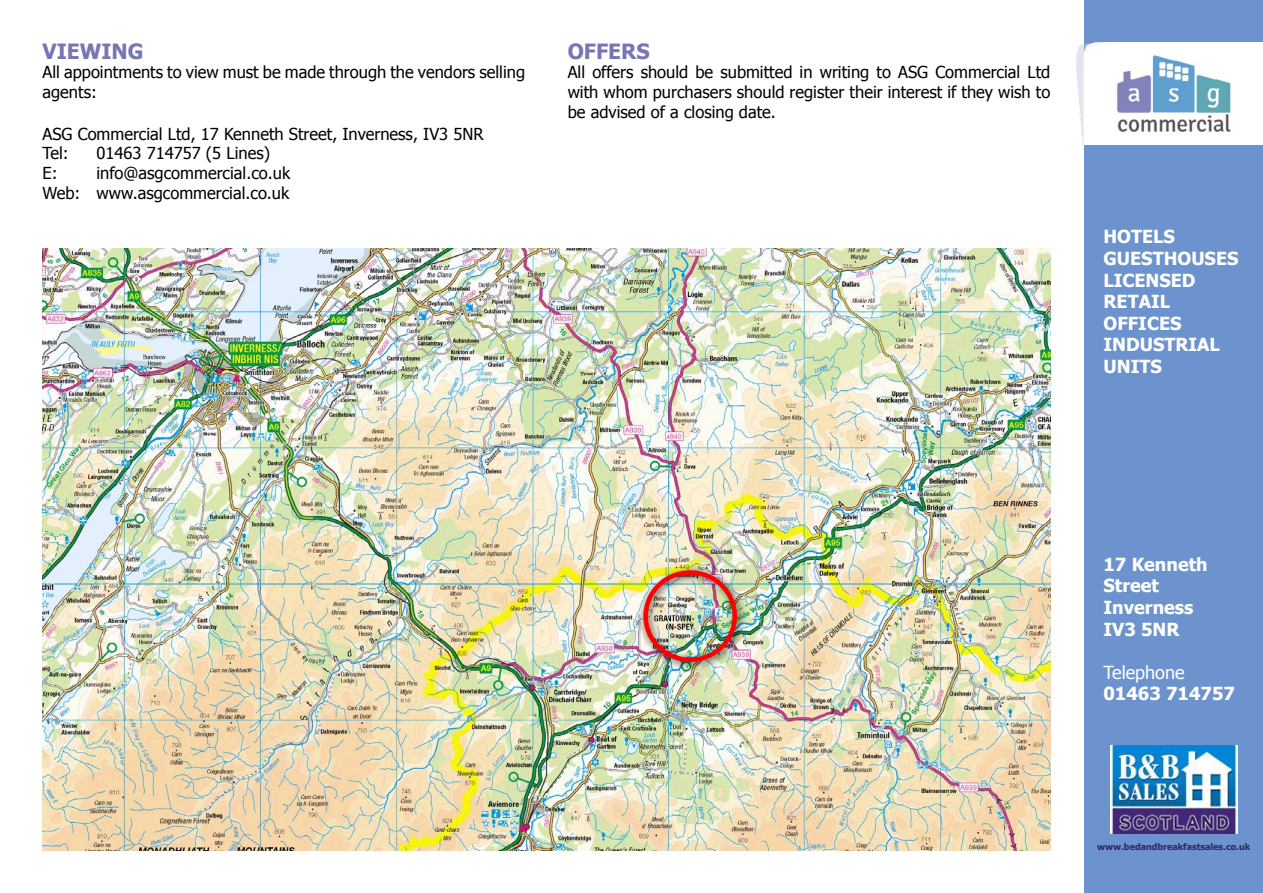
<style>
.page{position:relative;width:1263px;height:893px;background:#fff}
.page>*{position:absolute;margin:0;border:0;box-sizing:border-box;transform-origin:0 0}
.t1{font:700 21px "Tahoma";color:#7876b2}
.t2{font:700 18px/21.6px "Tahoma";color:#fff}
.t3{font:18px "Tahoma";color:#fff}
.t4{font:16.5px/19.8px "Tahoma";color:#000}
.t5{font:700 9px "Tahoma";color:#342667}
</style>
<div class="page">
<div style="left:1084px;top:0;width:179px;height:893px;background:#6c93cd"></div>
<img style="left:1077px;top:43px;width:186px;height:102px">
<img style="left:1110px;top:746px;width:127px;height:88px">
<img style="left:43px;top:249px;width:1007px;height:601px">
<div style="left:638px;top:565px;width:109px;height:107px;background:#000;opacity:.75"></div>
<div style="left:643px;top:570px;width:94px;height:92px;border:4px solid #f00;border-radius:50%"></div>
<p class="t1" style="left:43px;top:36px;width:102px">VIEWING</p>
<p class="t4" style="left:43px;top:62px;width:484px">All appointments to view must be made through the vendors selling agents:</p>
<p class="t4" style="left:43px;top:123px;width:443px">ASG Commercial Ltd, 17 Kenneth Street, Inverness, IV3 5NR<br>Tel:</p>
<p class="t4" style="left:97px;top:143px;width:175px">01463 714757 (5 Lines)</p>
<p class="t4" style="left:43px;top:163px;width:249px;text-align:right">info@asgcommercial.co.uk<br>Web: www.asgcommercial.co.uk</p>
<p class="t4" style="left:43px;top:163px;width:17px">E:</p>
<p class="t1" style="left:568px;top:36px;width:84px">OFFERS</p>
<p class="t4" style="left:568px;top:62px;width:484px;text-align:justify">All offers should be submitted in writing to ASG Commercial Ltd with whom purchasers should register their interest if they wish to be advised of a closing date.</p>
<p class="t2" style="left:1103px;top:225px;width:136px">HOTELS<br>GUESTHOUSES<br>LICENSED<br>RETAIL<br>OFFICES<br>INDUSTRIAL<br>UNITS</p>
<p class="t2" style="left:1103px;top:552px;width:106px">17 Kenneth<br>Street<br>Inverness<br>IV3 5NR</p>
<p class="t3" style="left:1103px;top:660px;width:83px">Telephone</p>
<p class="t2" style="left:1103px;top:682px;width:133px">01463 714757</p>
<p class="t5" style="left:1097px;top:841px;width:155px">www.bedandbreakfastsales.co.uk</p>
</div>
